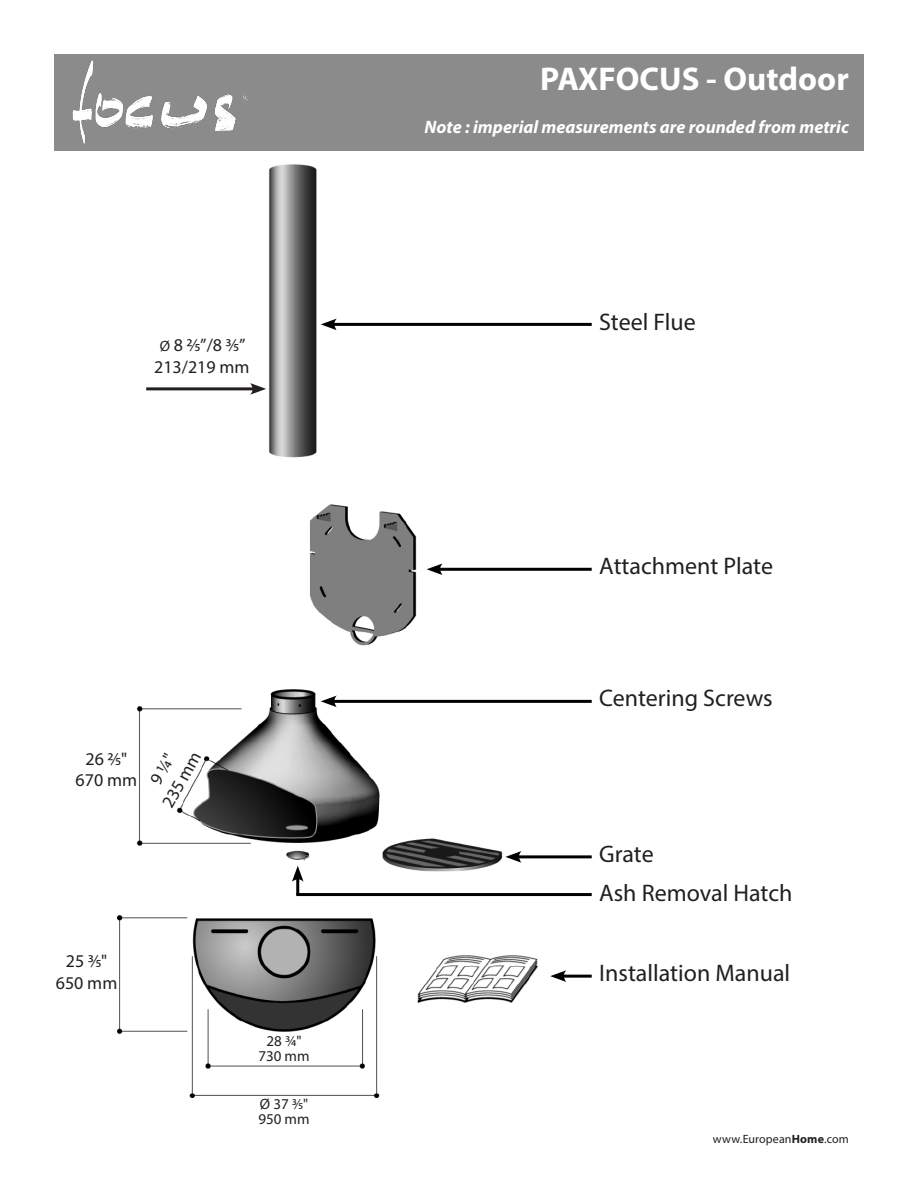
<style>
.page{position:relative;width:918px;height:1188px;background:#fff}
.page>*{position:absolute;margin:0;border:0;box-sizing:border-box;transform-origin:0 0}
.t1{font:700 33px "Myriad Pro";color:#fff}
.t2{font:24px "Myriad Pro";color:#231f20}
.t3{font:18px "Myriad Pro";color:#231f20}
.t4{font:italic 700 18px "Myriad Pro";color:#fff}
.t5{font:15px "Myriad Pro";color:#231f20}
.t6{font:12px "Myriad Pro";letter-spacing:.005em;color:#231f20}
.s1{font-size:15px}
.s2{font-weight:700}
</style>
<div class="page">
<div style="left:54px;top:54px;width:810px;height:96px;background:#8c8b8b"></div>
<img style="left:72px;top:60px;width:175px;height:84px">
<img style="left:118px;top:165px;width:420px;height:933px">
<hr style="left:331px;top:323px;width:261px;height:3px;background:#000">
<svg style="left:321px;top:319px;width:16px;height:11px"></svg>
<hr style="left:437px;top:568px;width:155px;height:3px;background:#000">
<svg style="left:427px;top:563px;width:16px;height:12px"></svg>
<hr style="left:331px;top:700px;width:261px;height:3px;background:#000">
<svg style="left:321px;top:696px;width:16px;height:11px"></svg>
<hr style="left:516px;top:855px;width:76px;height:3px;background:#000">
<svg style="left:505px;top:851px;width:17px;height:12px"></svg>
<hr style="left:561px;top:975px;width:31px;height:3px;background:#000">
<svg style="left:550px;top:970px;width:16px;height:12px"></svg>
<hr style="left:296px;top:876px;width:3px;height:19px;background:#000">
<svg style="left:292px;top:866px;width:12px;height:16px"></svg>
<hr style="left:146px;top:387px;width:110px;height:3px;background:#231f20">
<svg style="left:250px;top:383px;width:16px;height:12px"></svg>
<hr style="left:296px;top:893px;width:296px;height:3px;background:#000">
<p class="t3" style="left:160px;top:334px;width:87px"><span class="s1">Ø</span> 8 2/5”/ 8 3/5”</p>
<p class="t3" style="left:154px;top:355px;width:97px">213/219 mm</p>
<p class="t3" style="left:86px;top:748px;width:43px">26 2/5"</p>
<p class="t3" style="left:76px;top:769px;width:63px">670 mm</p>
<p class="t3" style="left:157px;top:801px;width:63px;rotate:-61deg">235 mm</p>
<p class="t3" style="left:145px;top:778px;width:34px;rotate:-61deg">9 1/4 "</p>
<p class="t3" style="left:66px;top:950px;width:43px">25 3/5"</p>
<p class="t3" style="left:56px;top:972px;width:63px">650 mm</p>
<p class="t5" style="left:266px;top:1032px;width:37px">28 3/4"</p>
<p class="t5" style="left:258px;top:1047px;width:53px">730 mm</p>
<p class="t5" style="left:260px;top:1095px;width:50px">Ø 37 3/5"</p>
<p class="t5" style="left:258px;top:1110px;width:53px">950 mm</p>
<p class="t1" style="left:540px;top:57px;width:310px">PAXFOCUS - Outdoor</p>
<p class="t4" style="left:425px;top:115px;width:426px">Note : imperial measurements are rounded from metric</p>
<p class="t2" style="left:599px;top:307px;width:98px">Steel Flue</p>
<p class="t2" style="left:599px;top:551px;width:175px">Attachment Plate</p>
<p class="t2" style="left:599px;top:684px;width:175px">Centering Screws</p>
<p class="t2" style="left:599px;top:839px;width:56px">Grate</p>
<p class="t2" style="left:599px;top:878px;width:195px">Ash Removal Hatch</p>
<p class="t2" style="left:599px;top:958px;width:193px">Installation Manual</p>
<p class="t6" style="left:713px;top:1132px;width:138px">www.European<span class="s2">Home</span>.com</p>
</div>
